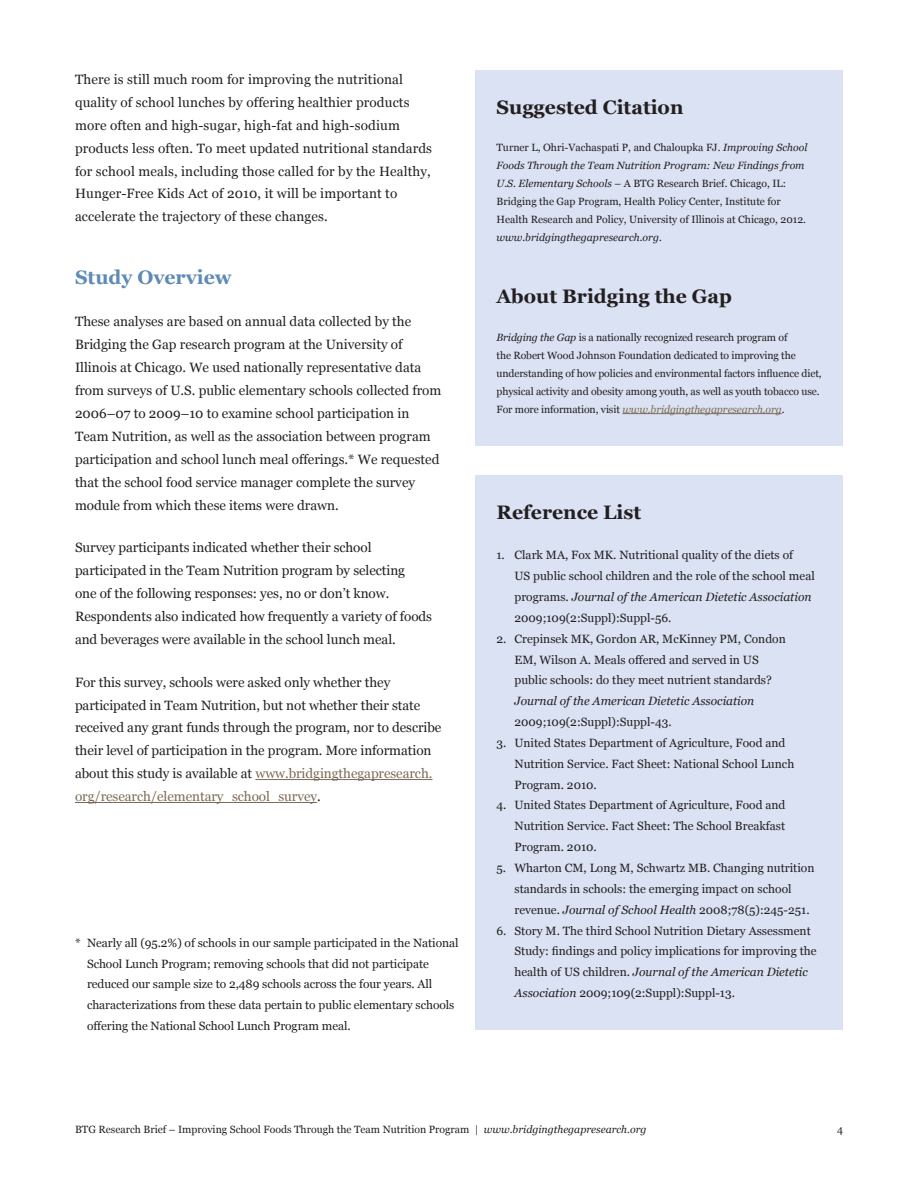
<style>
.page{position:relative;width:918px;height:1188px;background:#fff}
.page>*{position:absolute;margin:0;border:0;box-sizing:border-box;transform-origin:0 0}
.Sidebar_Title{font:700 19.5px "Georgia";color:#231f20}
.Header_1{font:700 19.5px "Georgia";color:#5f8ab5}
.Body{font:13.5px/23px "Georgia";color:#231f20}
.Endnotes{font:12px/20.9px "Georgia";color:#231f20}
.Sidebar_Text{font:10.5px/18px "Georgia";color:#231f20}
.s1{color:#7d6a56}
.s2{font-style:italic}
.s3{font-style:italic;color:#7d6a56}
</style>
<div class="page">
<hr style="left:255px;top:779px;width:178px;height:1px;background:#7d6a56">
<hr style="left:75px;top:802px;width:242px;height:1px;background:#7d6a56">
<div style="left:476px;top:70px;width:367px;height:376px;background:#dae2f3"></div>
<hr style="left:622px;top:413px;width:160px;height:1px;background:#7d6a56">
<div style="left:476px;top:476px;width:367px;height:554px;background:#dae2f3"></div>
<p class="Body" style="left:75px;top:68px;width:359px">There is still much room for improving the nutritional quality of school lunches by offering healthier products more often and high-sugar, high-fat and high-sodium products less often. To meet updated nutritional standards for school meals, including those called for by the Healthy, Hunger-Free Kids Act of 2010, it will be important to accelerate the trajectory of these changes.</p>
<p class="Header_1" style="left:75px;top:265px;width:158px">Study Overview</p>
<p class="Body" style="left:75px;top:310px;width:368px">These analyses are based on annual data collected by the Bridging the Gap research program at the University of Illinois at Chicago. We used nationally representative data from surveys of U.S. public elementary schools collected from 2006–07 to 2009–10 to examine school participation in Team Nutrition, as well as the association between program participation and school lunch meal offerings.* We requested that the school food service manager complete the survey module from which these items were drawn.</p>
<p class="Body" style="left:75px;top:536px;width:359px">Survey participants indicated whether their school participated in the Team Nutrition program by selecting<br>one of the following responses: yes, no or don’t know.<br>Respondents also indicated how frequently a variety of foods and beverages were available in the school lunch meal.</p>
<p class="Body" style="left:75px;top:671px;width:368px">For this survey, schools were asked only whether they participated in Team Nutrition, but not whether their state received any grant funds through the program, nor to describe their level of participation in the program. More information about this study is available at <span class="s1">www.bridgingthegapresearch. org/research/elementary_school_survey</span>.</p>
<p class="Endnotes" style="left:87px;top:932px;width:373px;text-indent:-12px">* Nearly all (95.2%) of schools in our sample participated in the National School Lunch Program; removing schools that did not participate reduced our sample size to 2,489 schools across the four years. All characterizations from these data pertain to public elementary schools offering the National School Lunch Program meal.</p>
<p class="Sidebar_Title" style="left:496px;top:94px;width:189px">Suggested Citation</p>
<p class="Sidebar_Text" style="left:496px;top:139px;width:312px">Turner L, Ohri-Vachaspati P, and Chaloupka FJ. <span class="s2">Improving School Foods Through the Team Nutrition Program: New Findings from U.S. Elementary Schools</span> – A BTG Research Brief. Chicago, IL:<br>Bridging the Gap Program, Health Policy Center, Institute for Health Research and Policy, University of Illinois at Chicago, 2012. <span class="s2">www.bridgingthegapresearch.org.</span></p>
<p class="Sidebar_Title" style="left:496px;top:284px;width:237px">About Bridging the Gap</p>
<p class="Sidebar_Text" style="left:496px;top:328px;width:327px"><span class="s2">Bridging the Gap</span> is a nationally recognized research program of<br>the Robert Wood Johnson Foundation dedicated to improving the understanding of how policies and environmental factors influence diet, physical activity and obesity among youth, as well as youth tobacco use.<br>For more information, visit <span class="s3">www.bridgingthegapresearch.org</span>.</p>
<p class="Sidebar_Title" style="left:496px;top:500px;width:146px">Reference List</p>
<p class="Endnotes" style="left:514px;top:545px;width:302px;text-indent:-18px">1. Clark MA, Fox MK. Nutritional quality of the diets of<br>US public school children and the role of the school meal programs. <span class="s2">Journal of the American Dietetic Association </span>2009;109(2:Suppl):Suppl-56.</p>
<p class="Endnotes" style="left:514px;top:628px;width:273px;text-indent:-18px">2. Crepinsek MK, Gordon AR, McKinney PM, Condon EM, Wilson A. Meals offered and served in US public schools: do they meet nutrient standards?<br><span class="s2">Journal of the American Dietetic Association </span>2009;109(2:Suppl):Suppl-43.</p>
<p class="Endnotes" style="left:514px;top:733px;width:281px;text-indent:-18px">3. United States Department of Agriculture, Food and<br>Nutrition Service. Fact Sheet: National School Lunch<br>Program. 2010.</p>
<p class="Endnotes" style="left:514px;top:795px;width:273px;text-align:justify;text-indent:-18px">4. United States Department of Agriculture, Food and Nutrition Service. Fact Sheet: The School Breakfast Program. 2010.</p>
<p class="Endnotes" style="left:514px;top:858px;width:302px;text-indent:-18px">5. Wharton CM, Long M, Schwartz MB. Changing nutrition standards in schools: the emerging impact on school revenue. <span class="s2">Journal of School Health</span> 2008;78(5):245-251.</p>
<p class="Endnotes" style="left:514px;top:920px;width:304px;text-indent:-18px">6. Story M. The third School Nutrition Dietary Assessment Study: findings and policy implications for improving the health of US children. <span class="s2">Journal of the American Dietetic Association</span> 2009;109(2:Suppl):Suppl-13.</p>
<p class="Sidebar_Text" style="left:75px;top:1120px;width:573px">BTG Research Brief – Improving School Foods Through the Team Nutrition Program | <span class="s2">www.bridgingthegapresearch.org</span></p>
<p class="Sidebar_Text" style="left:837px;top:1120px;width:7px">4</p>
</div>
